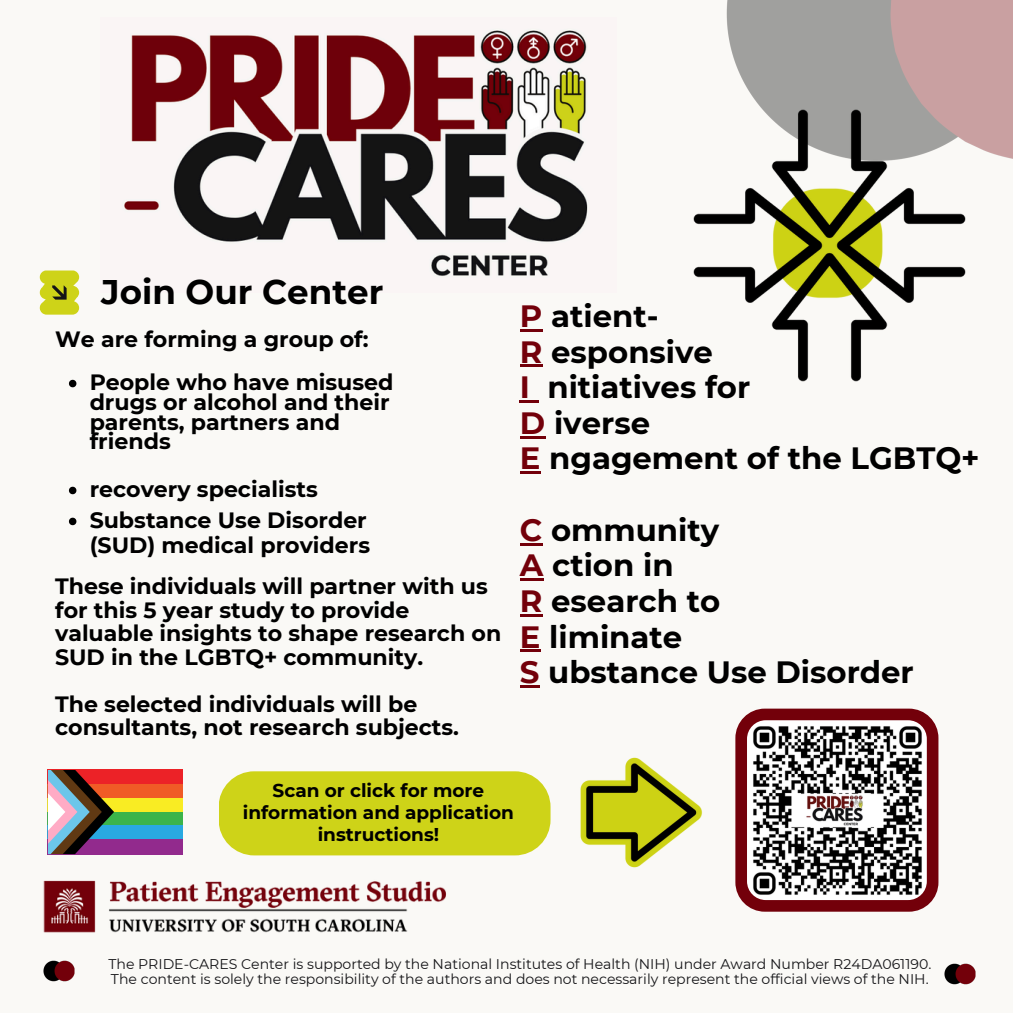
<style>
.page{position:relative;width:1013px;height:1013px;background:#fff}
.page>*{position:absolute;margin:0;border:0;box-sizing:border-box;transform-origin:0 0}
.t1{font:700 34.12px "Montserrat";color:#000}
.t2{font:700 30.75px/35.6px "Montserrat";color:#000}
.t3{font:700 22.12px/23.5px "Montserrat";color:#000}
.t4{font:700 18.5px/22px "Montserrat";color:#000;text-align:center}
.t5{font:14px/14.4px "Montserrat";color:#141417}
.s1{color:#73000a}
</style>
<div class="page">
<div style="left:0;top:0;width:1012px;height:1012px;background:#faf9f6"></div>
<img style="left:43px;top:960px;width:32px;height:22px">
<img style="left:43px;top:855px;width:430px;height:78px">
<div style="left:48px;top:770px;width:134px;height:14px;background:#ec2227"></div>
<div style="left:48px;top:784px;width:134px;height:14px;background:#f05b26"></div>
<div style="left:48px;top:798px;width:134px;height:14px;background:#f9ec23"></div>
<div style="left:48px;top:812px;width:134px;height:13px;background:#3bb44a"></div>
<div style="left:48px;top:825px;width:134px;height:15px;background:#29a9e1"></div>
<div style="left:48px;top:840px;width:134px;height:14px;background:#922a8d"></div>
<svg style="left:48px;top:770px;width:66px;height:84px"></svg>
<img style="left:124px;top:30px;width:464px;height:246px">
<img style="left:693px;top:18px;width:319px;height:364px">
<img style="left:944px;top:963px;width:32px;height:22px">
<img style="left:487px;top:685px;width:300px;height:227px">
<div style="left:218px;top:771px;width:332px;height:84px;background:#ced318;border-radius:36px"></div>
<div style="left:735px;top:708px;width:203px;height:203px;background:#73000a;border-radius:29px"></div>
<img style="left:747px;top:720px;width:179px;height:180px;border-radius:19px">
<hr style="left:520px;top:329px;width:22px;height:2px;background:#73000a">
<hr style="left:520px;top:364px;width:22px;height:3px;background:#73000a">
<svg style="left:520px;top:400px;width:18px;height:3px"></svg>
<hr style="left:520px;top:436px;width:25px;height:2px;background:#73000a">
<hr style="left:520px;top:471px;width:20px;height:3px;background:#73000a">
<hr style="left:520px;top:542px;width:22px;height:3px;background:#73000a">
<hr style="left:520px;top:578px;width:23px;height:3px;background:#73000a">
<hr style="left:520px;top:614px;width:22px;height:2px;background:#73000a">
<hr style="left:520px;top:649px;width:20px;height:3px;background:#73000a">
<hr style="left:520px;top:685px;width:19px;height:3px;background:#73000a">
<svg style="left:40px;top:270px;width:39px;height:44px;background:#c5c92b"></svg>
<svg style="left:69px;top:380px;width:7px;height:7px"></svg>
<svg style="left:69px;top:486px;width:7px;height:8px"></svg>
<svg style="left:69px;top:517px;width:7px;height:8px"></svg>
<p class="t1" style="left:101px;top:271px;width:284px">Join Our Center</p>
<p class="t3" style="left:55px;top:327px;width:315px">We are forming a group of:</p>
<p class="t3" style="left:90px;top:372px;width:305px;line-height:19.8px">People who have misused drugs or alcohol and their parents, partners and friends</p>
<p class="t3" style="left:90px;top:477px;width:230px">recovery specialists</p>
<p class="t3" style="left:90px;top:507px;width:282px;line-height:25.2px">Substance Use Disorder (SUD) medical providers</p>
<p class="t3" style="left:55px;top:574px;width:447px">These individuals will partner with us for this 5 year study to provide valuable insights to shape research on SUD in the LGBTQ+ community.</p>
<h4 class="t3" style="left:55px;top:691px;width:405px">The selected individuals will be consultants, not research subjects.</h4>
<p class="t2" style="left:520px;top:298px;width:461px"><span class="s1">P</span> atient-<br><span class="s1">R</span> esponsive<br><span class="s1">I</span> nitiatives for<br><span class="s1">D</span> iverse<br><span class="s1">E</span> ngagement of the LGBTQ+</p>
<p class="t2" style="left:520px;top:512px;width:395px"><span class="s1">C</span> ommunity<br><span class="s1">A</span> ction in<br><span class="s1">R</span> esearch to<br><span class="s1">E</span> liminate<br><span class="s1">S</span> ubstance Use Disorder</p>
<h2 class="t4" style="left:243px;top:779px;width:273px">Scan or click for more information and application instructions!</h2>
<h2 class="t5" style="left:108px;top:957px;width:824px">The PRIDE-CARES Center is supported by the National Institutes of Health (NIH) under Award Number R24DA061190.<br>The content is solely the responsibility of the authors and does not necessarily represent the official views of the NIH.</h2>
</div>
